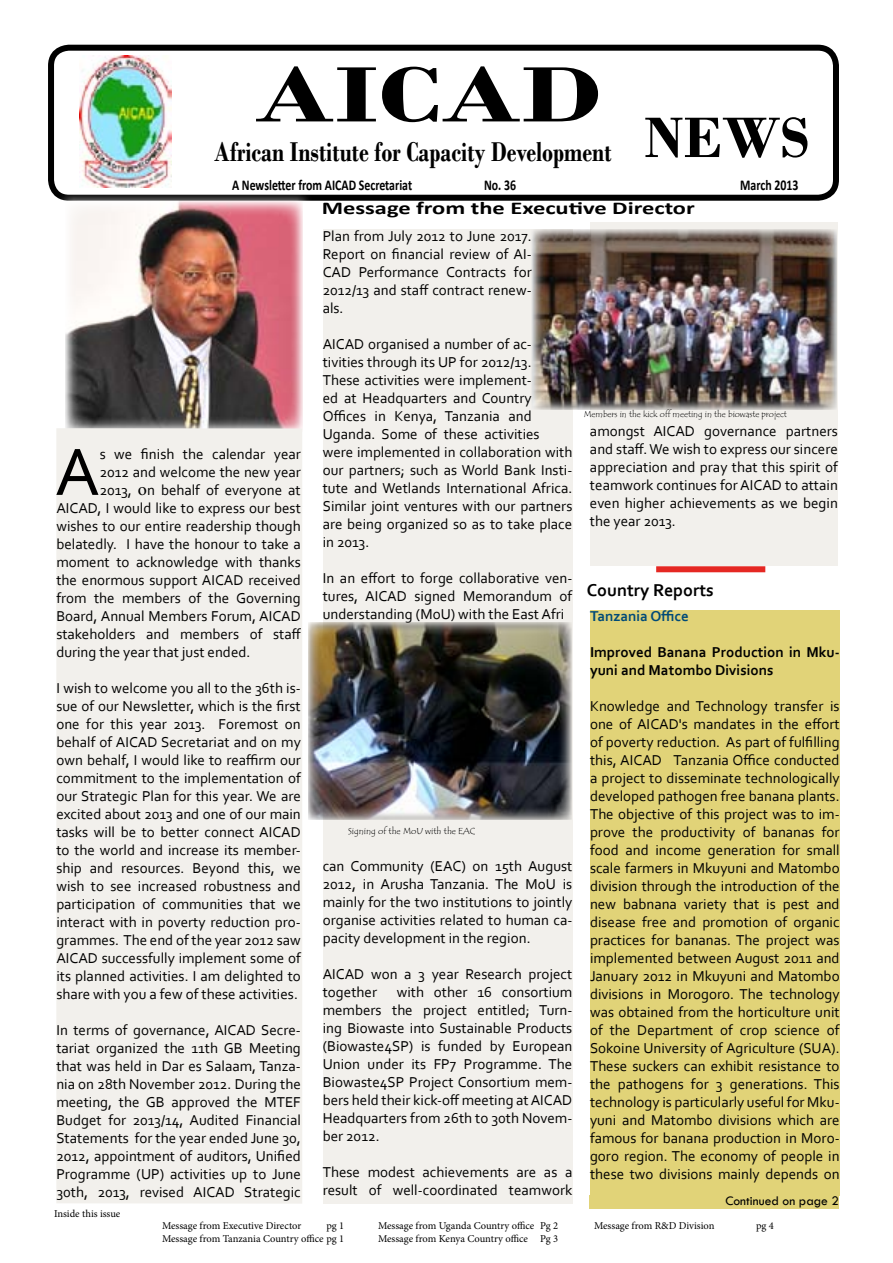
<style>
.page{position:relative;width:893px;height:1263px;background:#fff}
.page>*{position:absolute;margin:0;border:0;box-sizing:border-box;transform-origin:0 0}
.t1{font:700 82.5px "Bodoni";color:#000;scale:1.4 1}
.t2{font:70.05px "Corbel";color:#000}
.t3{font:700 28.5px "Bodoni";color:#000;scale:.79 1}
.t4{font:700 18px "Calibri";color:#000;scale:1.36 1}
.t5{font:700 18px "Corbel";color:#000}
.t6{font:15px/18px "Corbel";color:#000;text-align:justify}
.t7{font:700 15px/18px "Corbel";color:#000}
.t8{font:700 15px "Calibri";color:#000;scale:.79 1}
.t9{font:700 15px "Corbel";color:#004a77}
.t10{font:13.5px "Tw Cen";color:#000}
.t11{font:10.5px "Minion Pro";letter-spacing:-.005em;color:#000}
.t12{font:9px "Tempus Sans ITC";color:#000}
.t13{font:8.7px "Tempus Sans ITC";color:#000}
.s1{font-size:60px}
.s2{font-family:"Minion Pro";font-size:18px}
</style>
<div class="page">
<div style="left:48px;top:45px;width:791px;height:156px;border:6px solid #000;border-radius:18px"></div>
<div style="left:56px;top:191px;width:257px;height:251px;background:#fff;opacity:.75"></div>
<div style="left:43px;top:200px;width:274px;height:234px;background:#fff;opacity:.75"></div>
<img style="left:79px;top:56px;width:93px;height:131px">
<div style="left:56px;top:428px;width:246px;height:776px;background:#f2f0ec"></div>
<div style="left:323px;top:229px;width:249px;height:975px;background:#f2f0ec"></div>
<div style="left:590px;top:610px;width:250px;height:586px;background:#e1d378"></div>
<div style="left:590px;top:222px;width:248px;height:344px;background:#f2f0ec"></div>
<div style="left:519px;top:229px;width:334px;height:183px;background:#fff;opacity:.75"></div>
<div style="left:656px;top:566px;width:109px;height:6px;background:#e52823"></div>
<div style="left:589px;top:1196px;width:250px;height:13px;background:#e1d378"></div>
<div style="left:309px;top:622px;width:262px;height:198px;background:#000;opacity:.5"></div>
<h1 class="t1" style="left:254px;top:46px;width:250px">AICAD</h1>
<h3 class="t3" style="left:214px;top:135px;width:755px">African Institute for Capacity Development <span class="s1">NEWS</span></h3>
<p class="t8" style="left:232px;top:176px;width:229px">A Newsletter from AICAD Secretariat</p>
<p class="t8" style="left:484px;top:176px;width:42px">No. 36</p>
<p class="t8" style="left:740px;top:176px;width:75px">March 2013</p>
<p class="t4" style="left:322px;top:197px;width:276px">Message from the Executive Director</p>
<h2 class="t2" style="left:55px;top:428px;width:46px">A</h2>
<p class="t6" style="left:100px;top:444px;width:203px">s we finish the calendar year</p>
<p class="t6" style="left:100px;top:462px;width:203px">2012 and welcome the new year</p>
<p class="t6" style="left:100px;top:480px;width:203px">2013, <span class="s2">o</span>n behalf of everyone at</p>
<p class="t6" style="left:56px;top:498px;width:246px">AICAD, I would like to express our best</p>
<p class="t6" style="left:56px;top:516px;width:246px">wishes to our entire readership though</p>
<p class="t6" style="left:56px;top:534px;width:246px">belatedly. I have the honour to take a</p>
<p class="t6" style="left:56px;top:552px;width:246px">moment to acknowledge with thanks</p>
<p class="t6" style="left:56px;top:570px;width:246px">the enormous support AICAD received</p>
<p class="t6" style="left:56px;top:588px;width:246px">from the members of the Governing</p>
<p class="t6" style="left:56px;top:606px;width:246px">Board, Annual Members Forum, AICAD</p>
<p class="t6" style="left:56px;top:624px;width:246px">stakeholders and members of staff</p>
<p class="t6" style="left:56px;top:642px;width:196px">during the year that just ended.</p>
<p class="t6" style="left:56px;top:678px;width:246px">I wish to welcome you all to the 36th is&shy;sue of our Newsletter, which is the first one for this year 2013. Foremost on behalf of AICAD Secretariat and on my own behalf, I would like to reaffirm our commitment to the implementation of our Strategic Plan for this year. We are excited about 2013 and one of our main tasks will be to better connect AICAD to the world and increase its member&shy;ship and resources. Beyond this, we wish to see increased robustness and participation of communities that we interact with in poverty reduction pro&shy;grammes. The end of the year 2012 saw AICAD successfully implement some of its planned activities. I am delighted to share with you a few of these activities.</p>
<p class="t6" style="left:56px;top:1020px;width:246px">In terms of governance, AICAD Secre&shy;tariat organized the 11th GB Meeting that was held in Dar es Salaam, Tanza&shy;nia on 28th November 2012. During the meeting, the GB approved the MTEF Budget for 2013/14, Audited Financial Statements for the year ended June 30, 2012, appointment of auditors, Unified Programme (UP) activities up to June 30th, 2013, revised AICAD Strategic</p>
<p class="t11" style="left:54px;top:1206px;width:68px">Inside this issue</p>
<p class="t6" style="left:323px;top:226px;width:211px">Plan from July 2012 to June 2017.<br>Report on financial review of AI-CAD Performance Contracts for 2012/13 and staff contract renew&shy;als.</p>
<p class="t6" style="left:323px;top:334px;width:251px;text-align:left">AICAD organised a number of ac&shy;tivities through its UP for 2012/13.<br>These activities were implement-<br>ed at Headquarters and Country Offices in Kenya, Tanzania and Uganda. Some of these activities were implemented in collaboration with our partners; such as World Bank Insti&shy;tute and Wetlands International Africa.<br>Similar joint ventures with our partners are being organized so as to take place in 2013.</p>
<p class="t6" style="left:323px;top:568px;width:251px">In an effort to forge collaborative ven&shy;tures, AICAD signed Memorandum of understanding (MoU) with the East Afri</p>
<p class="t12" style="left:348px;top:825px;width:129px">Signing of the MoU with the EAC</p>
<p class="t6" style="left:323px;top:856px;width:251px">can Community (EAC) on 15th August 2012, in Arusha Tanzania. The MoU is mainly for the two institutions to jointly organise activities related to human ca&shy;pacity development in the region.</p>
<p class="t6" style="left:323px;top:964px;width:251px">AICAD won a 3 year Research project together</p>
<p class="t6" style="left:323px;top:982px;width:251px;text-indent:74px">with other 16 consortium members the project entitled; Turn&shy;ing Biowaste into Sustainable Products (Biowaste4SP) is funded by European Union under its FP7 Programme. The Biowaste4SP Project Consortium mem&shy;bers held their kick-off meeting at AICAD Headquarters from 26th to 30th Novem&shy;ber 2012.</p>
<p class="t6" style="left:323px;top:1162px;width:251px">These modest achievements are as a result of well-coordinated teamwork</p>
<p class="t13" style="left:584px;top:409px;width:205px">Members in the kick off meeting in the biowaste project</p>
<p class="t6" style="left:590px;top:421px;width:249px">amongst AICAD governance partners and staff. We wish to express our sincere appreciation and pray that this spirit of teamwork continues for AICAD to attain even higher achievements as we begin the year 2013.</p>
<p class="t5" style="left:587px;top:579px;width:129px">Country Reports</p>
<p class="t9" style="left:590px;top:607px;width:100px">Tanzania Office</p>
<p class="t7" style="left:590px;top:643px;width:251px">Improved Banana Production in Mku&shy;yuni and Matombo Divisions</p>
<p class="t6" style="left:590px;top:697px;width:251px">Knowledge and Technology transfer is one of AICAD's mandates in the effort of poverty reduction. As part of fulfilling this, AICAD Tanzania Office conducted a project to disseminate technologically developed pathogen free banana plants.<br>The objective of this project was to im&shy;prove the productivity of bananas for food and income generation for small scale farmers in Mkuyuni and Matombo division through the introduction of the new babnana variety that is pest and disease free and promotion of organic practices for bananas. The project was implemented between August 2011 and January 2012 in Mkuyuni and Matombo divisions in Morogoro. The technology was obtained from the horticulture unit of the Department of crop science of Sokoine University of Agriculture (SUA).<br>These suckers can exhibit resistance to the pathogens for 3 generations. This technology is particularly useful for Mku&shy;yuni and Matombo divisions which are famous for banana production in Moro&shy;goro region. The economy of people in these two divisions mainly depends on</p>
<p class="t10" style="left:725px;top:1192px;width:115px">Continued on page 2</p>
<p class="t11" style="left:162px;top:1219px;width:141px">Message from Executive Director</p>
<p class="t11" style="left:326px;top:1219px;width:19px">pg 1</p>
<p class="t11" style="left:378px;top:1219px;width:182px">Message from Uganda Country office Pg 2</p>
<p class="t11" style="left:594px;top:1219px;width:122px">Message from R&amp;D Division</p>
<p class="t11" style="left:756px;top:1219px;width:19px">pg 4</p>
<p class="t11" style="left:162px;top:1231px;width:184px">Message from Tanzania Country office pg 1</p>
<p class="t11" style="left:378px;top:1231px;width:182px">Message from Kenya Country office Pg 3</p>
</div>
